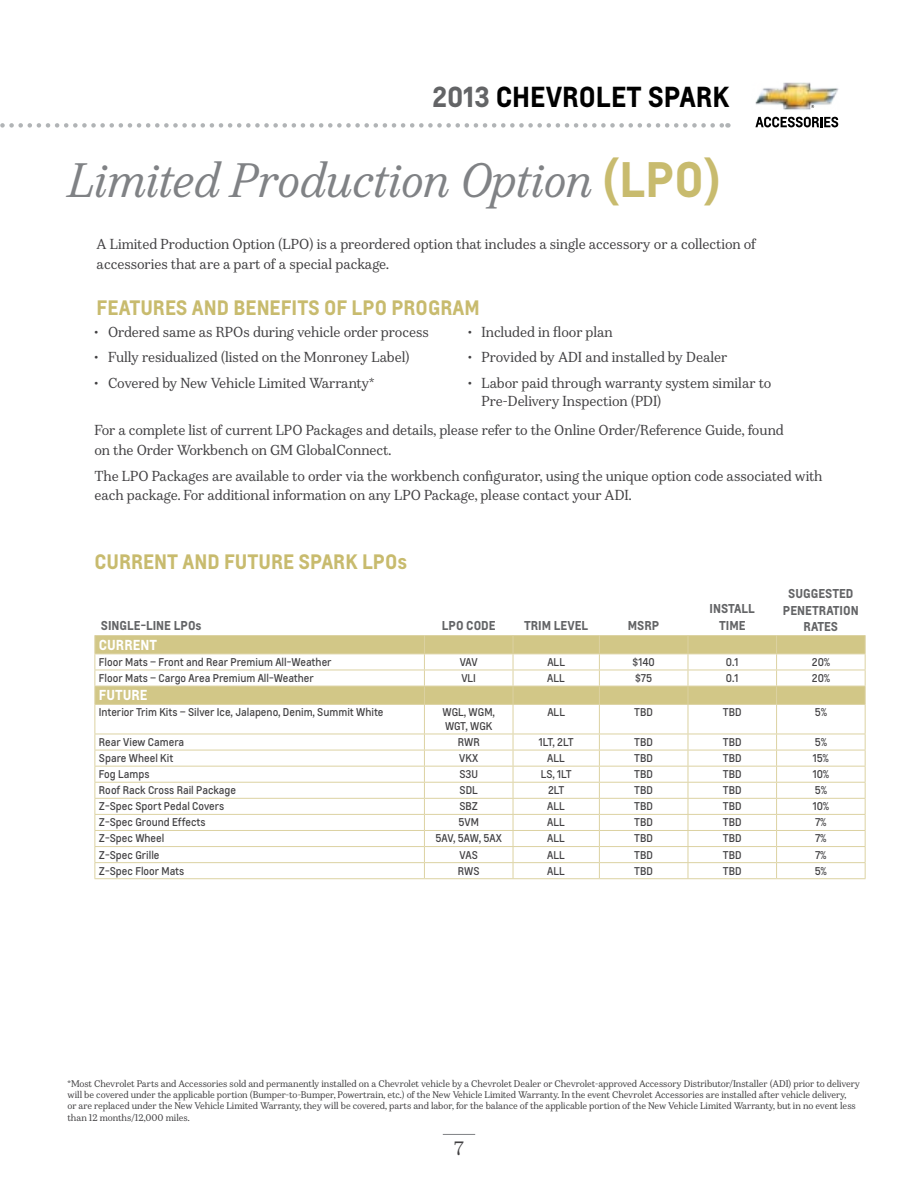
<style>
.page{position:relative;width:918px;height:1188px;background:#fff}
.page>*{position:absolute;margin:0;border:0;box-sizing:border-box;transform-origin:0 0}
.t1{font:700 46.5px "Louis";color:#c8bb6e}
.t2{font:italic 45px "Durant";letter-spacing:-.01em;color:#808285}
.t3{font:700 27px "Louis";color:#000}
.t4{font:700 19.5px "Louis";color:#c8bb6e}
.t5{font:18px "Durant";color:#414042}
.t6{font:13.5px/19.5px "Durant";color:#414042}
.t7{font:700 13.5px "Louis";color:#fff}
.t8{font:700 12px/16.5px "Louis";color:#636466;text-align:right}
.t9{font:10.5px/13.5px "Louis";color:#414042}
.t10{font:9px/11.2px "Durant";letter-spacing:-.005em;color:#414042}
.s1{color:#636466}
.s2{font-family:"Louis";font-weight:700;font-style:normal;font-size:46.5px;color:#c8bb6e}
</style>
<div class="page">
<img style="left:755px;top:82px;width:84px;height:28px">
<svg style="left:755px;top:117px;width:83px;height:10px"></svg>
<svg style="left:0;top:123px;width:728px;height:5px"></svg>
<hr style="left:443px;top:1134px;width:32px;height:1px;background:#808285">
<svg style="left:777px;top:636px;width:88px;height:68px;fill:#d2c789"></svg>
<hr style="left:777px;top:635px;width:89px;height:1px;background:#dcd2a2">
<hr style="left:777px;top:654px;width:89px;height:1px;background:#dcd2a2">
<hr style="left:777px;top:670px;width:89px;height:1px;background:#dcd2a2">
<hr style="left:777px;top:686px;width:89px;height:1px;background:#dcd2a2">
<hr style="left:777px;top:704px;width:89px;height:1px;background:#dcd2a2">
<hr style="left:777px;top:734px;width:89px;height:1px;background:#dcd2a2">
<hr style="left:777px;top:750px;width:89px;height:1px;background:#dcd2a2">
<hr style="left:777px;top:766px;width:89px;height:1px;background:#dcd2a2">
<hr style="left:777px;top:782px;width:89px;height:1px;background:#dcd2a2">
<hr style="left:777px;top:798px;width:89px;height:1px;background:#dcd2a2">
<hr style="left:777px;top:814px;width:89px;height:1px;background:#dcd2a2">
<hr style="left:777px;top:830px;width:89px;height:1px;background:#dcd2a2">
<hr style="left:777px;top:846px;width:89px;height:1px;background:#dcd2a2">
<hr style="left:777px;top:862px;width:89px;height:1px;background:#dcd2a2">
<svg style="left:94px;top:635px;width:683px;height:243px"></svg>
<svg style="left:865px;top:636px;width:1px;height:242px"></svg>
<hr style="left:94px;top:878px;width:330px;height:1px;background:#dcd2a2">
<hr style="left:424px;top:878px;width:89px;height:1px;background:#dcd2a2">
<hr style="left:513px;top:878px;width:86px;height:1px;background:#dcd2a2">
<hr style="left:599px;top:878px;width:89px;height:1px;background:#dcd2a2">
<hr style="left:688px;top:878px;width:89px;height:1px;background:#dcd2a2">
<hr style="left:777px;top:878px;width:89px;height:1px;background:#dcd2a2">
<h3 class="t3" style="left:432px;top:79px;width:299px"><span class="s1">2013</span> CHEVROLET SPARK</h3>
<h2 class="t2" style="left:68px;top:151px;width:579px">Limited Production Option <span class="s2">(LPO</span></h2>
<h1 class="t1" style="left:704px;top:148px;width:19px">)</h1>
<p class="t6" style="left:97px;top:235px;width:661px">A Limited Production Option (LPO) is a preordered option that includes a single accessory or a collection of accessories that are a part of a special package.</p>
<h3 class="t4" style="left:97px;top:295px;width:267px">FEATURES AND BENEFITS OF LPO</h3>
<h3 class="t4" style="left:391px;top:295px;width:90px">PROGRAM</h3>
<p class="t6" style="left:94px;top:323px;width:336px">• Ordered same as RPOs during vehicle order process</p>
<p class="t6" style="left:94px;top:348px;width:317px">• Fully residualized (listed on the Monroney Label)</p>
<p class="t6" style="left:94px;top:373px;width:281px">• Covered by New Vehicle Limited Warranty*</p>
<p class="t6" style="left:468px;top:323px;width:146px">• Included in floor plan</p>
<p class="t6" style="left:468px;top:348px;width:261px">• Provided by ADI and installed by Dealer</p>
<p class="t6" style="left:482px;top:373px;width:291px;line-height:18.8px;text-indent:-14px">• Labor paid through warranty system similar to<br>Pre-Delivery Inspection (PDI)</p>
<p class="t6" style="left:94px;top:421px;width:691px">For a complete list of current LPO Packages and details, please refer to the Online Order/Reference Guide, found on the Order Workbench on GM GlobalConnect.</p>
<p class="t6" style="left:94px;top:466px;width:729px">The LPO Packages are available to order via the workbench configurator, using the unique option code associated with each package. For additional information on any LPO Package, please contact your ADI.</p>
<h3 class="t4" style="left:94px;top:549px;width:314px">CURRENT AND FUTURE SPARK LPOS</h3>
<p class="t8" style="left:101px;top:617px;width:81px">SINGLE-LINE LPO</p>
<p class="t8" style="left:196px;top:617px;width:8px">S</p>
<p class="t8" style="left:442px;top:617px;width:8px">LPO</p>
<p class="t8" style="left:466px;top:617px;width:30px">CODE</p>
<p class="t8" style="left:524px;top:617px;width:38px">TRIMLEVEL</p>
<p class="t8" style="left:628px;top:617px;width:25px">MSRP</p>
<p class="t8" style="left:710px;top:600px;width:29px">INSTALL<br>TIME</p>
<p class="t8" style="left:788px;top:586px;width:16px">SUGG</p>
<p class="t8" style="left:819px;top:586px;width:35px">ESTED</p>
<p class="t8" style="left:783px;top:602px;width:77px">PENETRATION</p>
<p class="t8" style="left:804px;top:619px;width:8px">RATE</p>
<p class="t8" style="left:831px;top:619px;width:9px">S</p>
<p class="t7" style="left:99px;top:636px;width:26px">CURRENT</p>
<p class="t9" style="left:99px;top:655px;width:234px">Floor Mats – Front and Rear Premium All-Weather</p>
<p class="t9" style="left:460px;top:655px;width:19px">VAV</p>
<p class="t9" style="left:547px;top:655px;width:7px">ALL</p>
<p class="t9" style="left:633px;top:655px;width:24px">$140</p>
<p class="t9" style="left:726px;top:655px;width:14px">0.1</p>
<p class="t9" style="left:812px;top:655px;width:19px">20%</p>
<p class="t9" style="left:99px;top:671px;width:217px">Floor Mats – Cargo Area Premium All-Weather</p>
<p class="t9" style="left:461px;top:671px;width:11px">VLI</p>
<p class="t9" style="left:547px;top:671px;width:7px">ALL</p>
<p class="t9" style="left:635px;top:671px;width:19px">$75</p>
<p class="t9" style="left:726px;top:671px;width:14px">0.1</p>
<p class="t9" style="left:812px;top:671px;width:19px">20%</p>
<p class="t7" style="left:99px;top:686px;width:41px">FUTURE</p>
<p class="t9" style="left:99px;top:706px;width:286px">Interior Trim Kits – Silver Ice, Jalapeno, Denim, Summit White</p>
<p class="t9" style="left:443px;top:706px;width:54px">WGL, WGM,<br>WGT, WGK</p>
<p class="t9" style="left:547px;top:706px;width:7px">ALL</p>
<p class="t9" style="left:634px;top:706px;width:20px">TBD</p>
<p class="t9" style="left:723px;top:706px;width:20px">TBD</p>
<p class="t9" style="left:815px;top:706px;width:13px">5%</p>
<p class="t9" style="left:99px;top:735px;width:87px">Rear View Camera</p>
<p class="t9" style="left:458px;top:735px;width:22px">RWR</p>
<p class="t9" style="left:539px;top:735px;width:36px">1LT, 2LT</p>
<p class="t9" style="left:634px;top:735px;width:20px">TBD</p>
<p class="t9" style="left:723px;top:735px;width:20px">TBD</p>
<p class="t9" style="left:815px;top:735px;width:13px">5%</p>
<p class="t9" style="left:99px;top:751px;width:76px">Spare Wheel Kit</p>
<p class="t9" style="left:459px;top:751px;width:14px">VKX</p>
<p class="t9" style="left:547px;top:751px;width:7px">ALL</p>
<p class="t9" style="left:634px;top:751px;width:20px">TBD</p>
<p class="t9" style="left:723px;top:751px;width:20px">TBD</p>
<p class="t9" style="left:813px;top:751px;width:17px">15%</p>
<p class="t9" style="left:99px;top:767px;width:52px">Fog Lamps</p>
<p class="t9" style="left:459px;top:767px;width:19px">S3U</p>
<p class="t9" style="left:541px;top:767px;width:32px">LS, 1LT</p>
<p class="t9" style="left:634px;top:767px;width:20px">TBD</p>
<p class="t9" style="left:723px;top:767px;width:20px">TBD</p>
<p class="t9" style="left:813px;top:767px;width:18px">10%</p>
<p class="t9" style="left:99px;top:784px;width:139px">Roof Rack Cross Rail Package</p>
<p class="t9" style="left:460px;top:784px;width:19px">SDL</p>
<p class="t9" style="left:548px;top:784px;width:18px">2LT</p>
<p class="t9" style="left:634px;top:784px;width:20px">TBD</p>
<p class="t9" style="left:723px;top:784px;width:20px">TBD</p>
<p class="t9" style="left:815px;top:784px;width:13px">5%</p>
<p class="t9" style="left:99px;top:800px;width:127px">Z-Spec Sport Pedal Covers</p>
<p class="t9" style="left:459px;top:800px;width:20px">SBZ</p>
<p class="t9" style="left:547px;top:800px;width:7px">ALL</p>
<p class="t9" style="left:634px;top:800px;width:20px">TBD</p>
<p class="t9" style="left:723px;top:800px;width:20px">TBD</p>
<p class="t9" style="left:813px;top:800px;width:18px">10%</p>
<p class="t9" style="left:99px;top:816px;width:108px">Z-Spec Ground Effects</p>
<p class="t9" style="left:458px;top:816px;width:20px">5VM</p>
<p class="t9" style="left:547px;top:816px;width:7px">ALL</p>
<p class="t9" style="left:634px;top:816px;width:20px">TBD</p>
<p class="t9" style="left:723px;top:816px;width:20px">TBD</p>
<p class="t9" style="left:815px;top:816px;width:13px">7%</p>
<p class="t9" style="left:99px;top:832px;width:67px">Z-Spec Wheel</p>
<p class="t9" style="left:435px;top:832px;width:62px">5AV, 5AW, 5AX</p>
<p class="t9" style="left:547px;top:832px;width:7px">ALL</p>
<p class="t9" style="left:634px;top:832px;width:20px">TBD</p>
<p class="t9" style="left:723px;top:832px;width:20px">TBD</p>
<p class="t9" style="left:815px;top:832px;width:13px">7%</p>
<p class="t9" style="left:99px;top:848px;width:62px">Z-Spec Grille</p>
<p class="t9" style="left:460px;top:848px;width:13px">VAS</p>
<p class="t9" style="left:547px;top:848px;width:7px">ALL</p>
<p class="t9" style="left:634px;top:848px;width:20px">TBD</p>
<p class="t9" style="left:723px;top:848px;width:20px">TBD</p>
<p class="t9" style="left:815px;top:848px;width:13px">7%</p>
<p class="t9" style="left:99px;top:864px;width:87px">Z-Spec Floor Mats</p>
<p class="t9" style="left:458px;top:864px;width:22px">RWS</p>
<p class="t9" style="left:547px;top:864px;width:7px">ALL</p>
<p class="t9" style="left:634px;top:864px;width:20px">TBD</p>
<p class="t9" style="left:723px;top:864px;width:20px">TBD</p>
<p class="t9" style="left:815px;top:864px;width:13px">5%</p>
<p class="t10" style="left:68px;top:1078px;width:794px">*Most Chevrolet Parts and Accessories sold and permanently installed on a Chevrolet vehicle by a Chevrolet Dealer or Chevrolet-approved Accessory Distributor/Installer (ADI) prior to delivery will be covered under the applicable portion (Bumper-to-Bumper, Powertrain, etc.) of the New Vehicle Limited Warranty. In the event Chevrolet Accessories are installed after vehicle delivery,<br>or are replaced under the New Vehicle Limited Warranty, they will be covered, parts and labor, for the balance of the applicable portion of the New Vehicle Limited Warranty, but in no event less than 12 months/12,000 miles.</p>
<h3 class="t5" style="left:454px;top:1137px;width:11px">7</h3>
</div>
